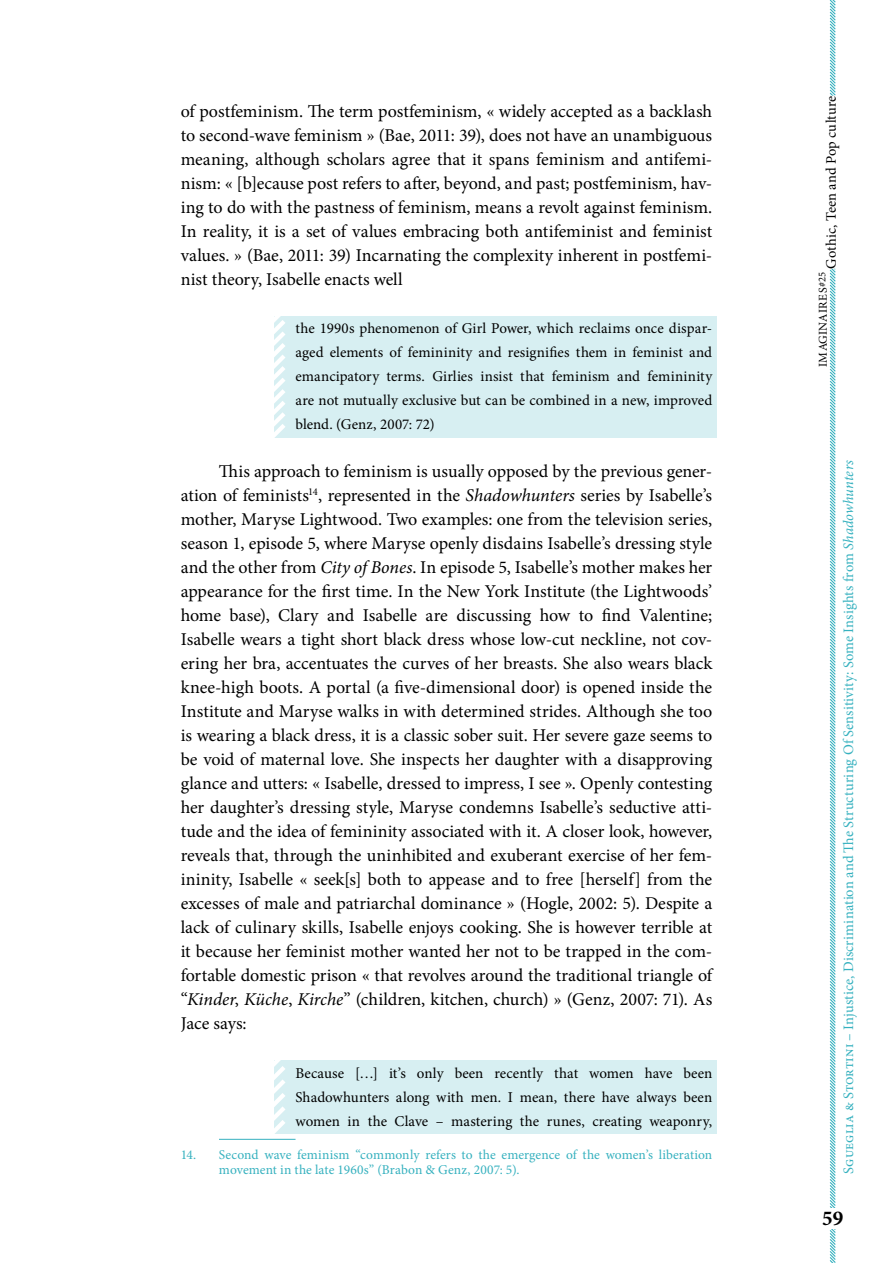
<style>
.page{position:relative;width:893px;height:1263px;background:#fff}
.page>*{position:absolute;margin:0;border:0;box-sizing:border-box;transform-origin:0 0}
.t1{font:700 21.15px "Minion Pro";color:#000}
.t2{font:18px/24px "Minion Pro";color:#000;text-align:justify}
.t3{font:15px/24px "Minion Pro";color:#000;text-align:justify}
.t4{font:14.55px "Minion Pro";letter-spacing:.01em;color:#36b1bf}
.t5{font:14.55px "Minion Pro";letter-spacing:.015em;color:#000}
.t6{font:13.5px/15px "Minion Pro";letter-spacing:.005em;color:#36b1bf}
.t7{font:12px "Minion Pro";letter-spacing:.025em;color:#000}
.s1{font-style:italic}
.s2{font-size:10.5px}
</style>
<div class="page">
<svg style="left:829px;top:0;width:7px;height:1263px"></svg>
<div style="left:824px;top:96px;width:27px;height:173px;background:#fff"></div>
<div style="left:823px;top:1208px;width:19px;height:21px;background:#fff"></div>
<div style="left:274px;top:316px;width:442px;height:122px;background:#d7eff2"></div>
<svg style="left:274px;top:316px;width:11px;height:122px"></svg>
<div style="left:274px;top:1060px;width:442px;height:74px;background:#d7eff2"></div>
<svg style="left:259px;top:1060px;width:31px;height:79px"></svg>
<hr style="left:219px;top:1139px;width:77px;height:1px;background:#36b1bf">
<p class="t2" style="left:181px;top:100px;width:533px">of postfeminism. The term postfeminism, « widely accepted as a backlash to second-wave feminism » (Bae, 2011: 39), does not have an unambiguous meaning, although scholars agree that it spans feminism and antifemi&shy;nism: « [b]ecause post refers to after, beyond, and past; postfeminism, hav&shy;ing to do with the pastness of feminism, means a revolt against feminism.<br>In reality, it is a set of values embracing both antifeminist and feminist values. » (Bae, 2011: 39) Incarnating the complexity inherent in postfemi&shy;nist theory, Isabelle enacts well</p>
<p class="t3" style="left:296px;top:317px;width:418px">the 1990s phenomenon of Girl Power, which reclaims once dispar&shy;aged elements of femininity and resignifies them in feminist and emancipatory terms. Girlies insist that feminism and femininity are not mutually exclusive but can be combined in a new, improved blend. (Genz, 2007: 72)</p>
<p class="t2" style="left:181px;top:460px;width:533px;text-indent:38px">This approach to feminism is usually opposed by the previous gener&shy;ation of feminists<sup>14</sup>, represented in the <span class="s1">Shadowhunters</span> series by Isabelle’s mother, Maryse Lightwood. Two examples: one from the television series, season 1, episode 5, where Maryse openly disdains Isabelle’s dressing style and the other from <span class="s1">City of Bones</span>. In episode 5, Isabelle’s mother makes her appearance for the first time. In the New York Institute (the Lightwoods’ home base), Clary and Isabelle are discussing how to find Valentine; Isabelle wears a tight short black dress whose low-cut neckline, not cov&shy;ering her bra, accentuates the curves of her breasts. She also wears black knee-high boots. A portal (a five-dimensional door) is opened inside the Institute and Maryse walks in with determined strides. Although she too is wearing a black dress, it is a classic sober suit. Her severe gaze seems to be void of maternal love. She inspects her daughter with a disapproving glance and utters: « Isabelle, dressed to impress, I see ». Openly contesting her daughter’s dressing style, Maryse condemns Isabelle’s seductive atti&shy;tude and the idea of femininity associated with it. A closer look, however, reveals that, through the uninhibited and exuberant exercise of her fem&shy;ininity, Isabelle « seek[s] both to appease and to free [herself] from the excesses of male and patriarchal dominance » (Hogle, 2002: 5). Despite a lack of culinary skills, Isabelle enjoys cooking. She is however terrible at it because her feminist mother wanted her not to be trapped in the com&shy;fortable domestic prison « that revolves around the traditional triangle of “<span class="s1">Kinder</span>, <span class="s1">Küche</span>, <span class="s1">Kirche</span>” (children, kitchen, church) » (Genz, 2007: 71). As Jace says:</p>
<p class="t3" style="left:296px;top:1061px;width:418px">Because […] it’s only been recently that women have been Shadowhunters along with men. I mean, there have always been women in the Clave – mastering the runes, creating weaponry,</p>
<p class="t6" style="left:219px;top:1147px;width:495px;text-indent:-38px">14. Second wave feminism “commonly refers to the emergence of the women’s liberation movement in the late 1960s” (Brabon &amp; Genz, 2007: 5).</p>
<p class="t5" style="left:821px;top:269px;width:175px;rotate:-90deg">Gothic, Teen and Pop culture</p>
<p class="t7" style="left:815px;top:367px;width:96px;rotate:-90deg">IMAGINAIRES<span class="s2">#25</span></p>
<p class="t4" style="left:839px;top:1173px;width:715px;rotate:-90deg">Sgueglia &amp; Stortini – Injustice, Discrimination and The Structuring Of Sensitivity: Some Insights from <span class="s1">Shadowhunters</span></p>
<p class="t1" style="left:822px;top:1203px;width:23px">59</p>
</div>
